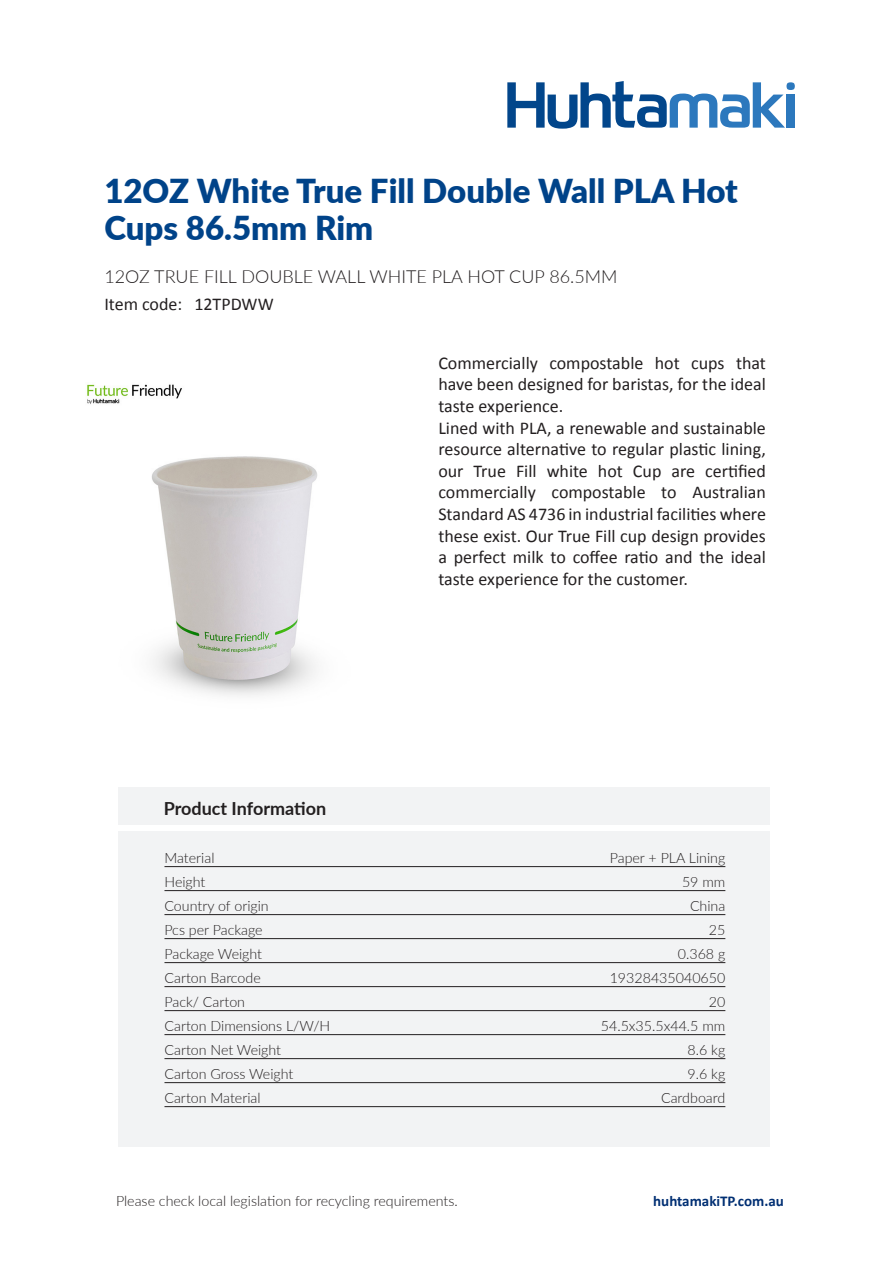
<style>
.page{position:relative;width:893px;height:1263px;background:#fff}
.page>*{position:absolute;margin:0;border:0;box-sizing:border-box;transform-origin:0 0}
.t1{font:900 33px/37.5px "Lato";color:#004389}
.t2{font:18px/21.6px "Calibri";color:#231f20}
.t3{font:300 18px "Lato";color:#231f20}
.t4{font:700 18px "Lato";color:#231f20}
.t5{font:700 15px "Calibri";color:#002f73}
.t6{font:300 14.25px "Lato";color:#231f20}
</style>
<div class="page">
<svg style="left:507px;top:81px;width:288px;height:48px"></svg>
<div style="left:118px;top:787px;width:652px;height:37px;background:#f2f3f4"></div>
<div style="left:118px;top:831px;width:652px;height:315px;background:#f2f3f4"></div>
<img style="left:87px;top:384px;width:230px;height:312px">
<hr style="left:164px;top:866px;width:561px;height:1px;background:#231f20">
<hr style="left:164px;top:890px;width:561px;height:1px;background:#231f20">
<hr style="left:164px;top:914px;width:561px;height:1px;background:#231f20">
<hr style="left:164px;top:938px;width:561px;height:1px;background:#231f20">
<hr style="left:164px;top:962px;width:561px;height:1px;background:#231f20">
<hr style="left:164px;top:986px;width:561px;height:1px;background:#231f20">
<hr style="left:164px;top:1010px;width:561px;height:1px;background:#231f20">
<hr style="left:164px;top:1034px;width:561px;height:1px;background:#231f20">
<hr style="left:164px;top:1058px;width:561px;height:1px;background:#231f20">
<hr style="left:164px;top:1082px;width:561px;height:1px;background:#231f20">
<hr style="left:164px;top:1106px;width:561px;height:1px;background:#231f20">
<h1 class="t1" style="left:104px;top:171px;width:635px">12OZ White True Fill Double Wall PLA Hot<br>Cups 86.5mm Rim</h1>
<p class="t3" style="left:104px;top:263px;width:515px">12OZ TRUE FILL DOUBLE WALL WHITE PLA HOT CUP 86.5MM</p>
<p class="t2" style="left:104px;top:293px;width:79px">Item code:</p>
<p class="t2" style="left:194px;top:293px;width:81px">12TPDWW</p>
<p class="t4" style="left:164px;top:795px;width:164px">Product Information</p>
<p class="t2" style="left:438px;top:351px;width:329px">Commercially compostable hot cups that have been designed for baristas, for the ideal taste experience.<br>Lined with PLA, a renewable and sustainable resource alternative to regular plastic lining, our True Fill white hot Cup are certified commercially compostable to Australian Standard AS 4736 in industrial facilities where these exist. Our True Fill cup design provides a perfect milk to coffee ratio and the ideal taste experience for the customer.</p>
<p class="t6" style="left:164px;top:848px;width:52px">Material</p>
<p class="t6" style="left:610px;top:848px;width:117px">Paper + PLA Lining</p>
<p class="t6" style="left:164px;top:872px;width:43px">Height</p>
<p class="t6" style="left:682px;top:872px;width:45px">59 mm</p>
<p class="t6" style="left:164px;top:896px;width:106px">Country of origin</p>
<p class="t6" style="left:690px;top:896px;width:37px">China</p>
<p class="t6" style="left:164px;top:920px;width:100px">Pcs per Package</p>
<p class="t6" style="left:709px;top:920px;width:18px">25</p>
<p class="t6" style="left:164px;top:944px;width:99px">Package Weight</p>
<p class="t6" style="left:678px;top:944px;width:49px">0.368 g</p>
<p class="t6" style="left:164px;top:968px;width:98px">Carton Barcode</p>
<p class="t6" style="left:610px;top:968px;width:117px">19328435040650</p>
<p class="t6" style="left:164px;top:992px;width:82px">Pack/ Carton</p>
<p class="t6" style="left:709px;top:992px;width:18px">20</p>
<p class="t6" style="left:164px;top:1016px;width:167px">Carton Dimensions L/W/H</p>
<p class="t6" style="left:601px;top:1016px;width:126px">54.5x35.5x44.5 mm</p>
<p class="t6" style="left:164px;top:1040px;width:118px">Carton Net Weight</p>
<p class="t6" style="left:688px;top:1040px;width:39px">8.6 kg</p>
<p class="t6" style="left:164px;top:1064px;width:130px">Carton Gross Weight</p>
<p class="t6" style="left:688px;top:1064px;width:39px">9.6 kg</p>
<p class="t6" style="left:164px;top:1088px;width:98px">Carton Material</p>
<p class="t6" style="left:661px;top:1088px;width:66px">Cardboard</p>
<p class="t6" style="left:116px;top:1190px;width:343px">Please check local legislation for recycling requirements.</p>
<p class="t5" style="left:653px;top:1190px;width:132px">huhtamakiTP.com.au</p>
</div>
